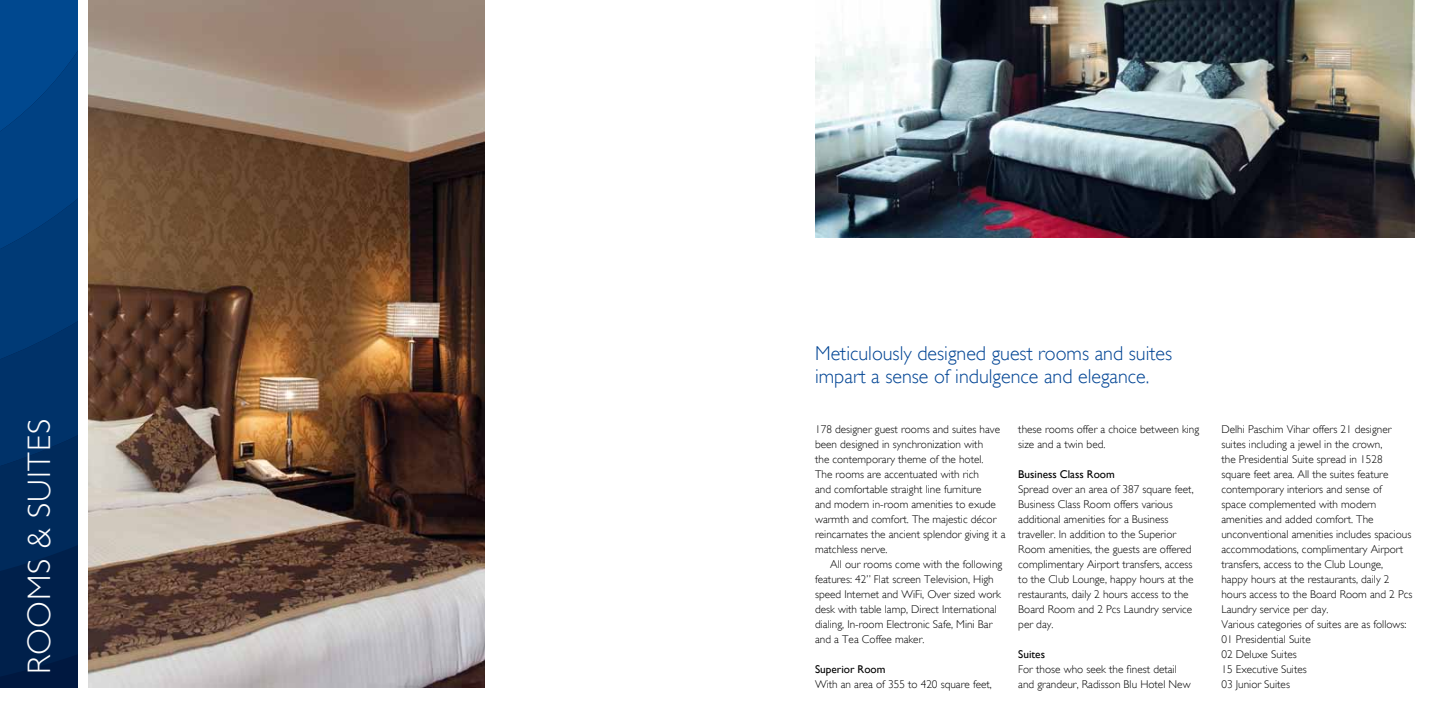
<style>
.page{position:relative;width:1453px;height:727px;background:#fff}
.page>*{position:absolute;margin:0;border:0;box-sizing:border-box;transform-origin:0 0}
.t1{font:300 32.5px "Gill Sans WGL";letter-spacing:.025em;color:#fff}
.t2{font:300 20px/23.8px "Gill Sans WGL";color:#004494}
.t3{font:300 11.25px/15px "Gill Sans WGL";color:#000}
.t4{font:11.25px "Gill Sans WGL";color:#000}
</style>
<div class="page">
<img style="left:89px;top:0;width:395px;height:687px">
<img style="left:815px;top:0;width:599px;height:237px">
<svg style="left:0;top:596px;width:78px;height:91px;background:#001e48"></svg>
<svg style="left:0;top:495px;width:78px;height:101px;background:#002655"></svg>
<svg style="left:0;top:0;width:78px;height:495px;background:#003b78"></svg>
<h1 class="t1" style="left:18px;top:673px;width:252px;rotate:-90deg">Rooms &amp; suites</h1>
<h2 class="t2" style="left:815px;top:341px;width:359px">Meticulously designed guest rooms and suites impart a sense of indulgence and elegance.</h2>
<p class="t3" style="left:815px;top:421px;width:192px">178 designer guest rooms and suites have been designed in synchronization with<br>the contemporary theme of the hotel.<br>The rooms are accentuated with rich<br>and comfortable straight line furniture<br>and modern in-room amenities to exude warmth and comfort. The majestic décor reincarnates the ancient splendor giving it a matchless nerve.</p>
<p class="t3" style="left:815px;top:556px;width:189px;text-indent:15px">All our rooms come with the following features: 42” Flat screen Television, High speed Internet and WiFi, Over sized work desk with table lamp, Direct International dialing, In-room Electronic Safe, Mini Bar and a Tea Coffee maker.</p>
<p class="t4" style="left:815px;top:661px;width:72px">Superior Room</p>
<p class="t3" style="left:815px;top:676px;width:178px">With an area of 355 to 420 square feet,</p>
<p class="t3" style="left:1018px;top:421px;width:182px">these rooms offer a choice between king size and a twin bed.</p>
<p class="t4" style="left:1018px;top:466px;width:98px">Business Class Room</p>
<p class="t3" style="left:1018px;top:481px;width:177px">Spread over an area of 387 square feet, Business Class Room offers various additional amenities for a Business traveller. In addition to the Superior Room amenities, the guests are offered complimentary Airport transfers, access to the Club Lounge, happy hours at the restaurants, daily 2 hours access to the Board Room and 2 Pcs Laundry service per day.</p>
<p class="t4" style="left:1018px;top:646px;width:28px">Suites</p>
<p class="t3" style="left:1018px;top:661px;width:174px">For those who seek the finest detail and grandeur, Radisson Blu Hotel New</p>
<p class="t3" style="left:1221px;top:421px;width:192px">Delhi Paschim Vihar offers 21 designer suites including a jewel in the crown,<br>the Presidential Suite spread in 1528 square feet area. All the suites feature contemporary interiors and sense of<br>space complemented with modern amenities and added comfort. The unconventional amenities includes spacious accommodations, complimentary Airport transfers, access to the Club Lounge, happy hours at the restaurants, daily 2 hours access to the Board Room and 2 Pcs Laundry service per day.<br>Various categories of suites are as follows:<br>01 Presidential Suite<br>02 Deluxe Suites<br>15 Executive Suites<br>03 Junior Suites</p>
</div>
